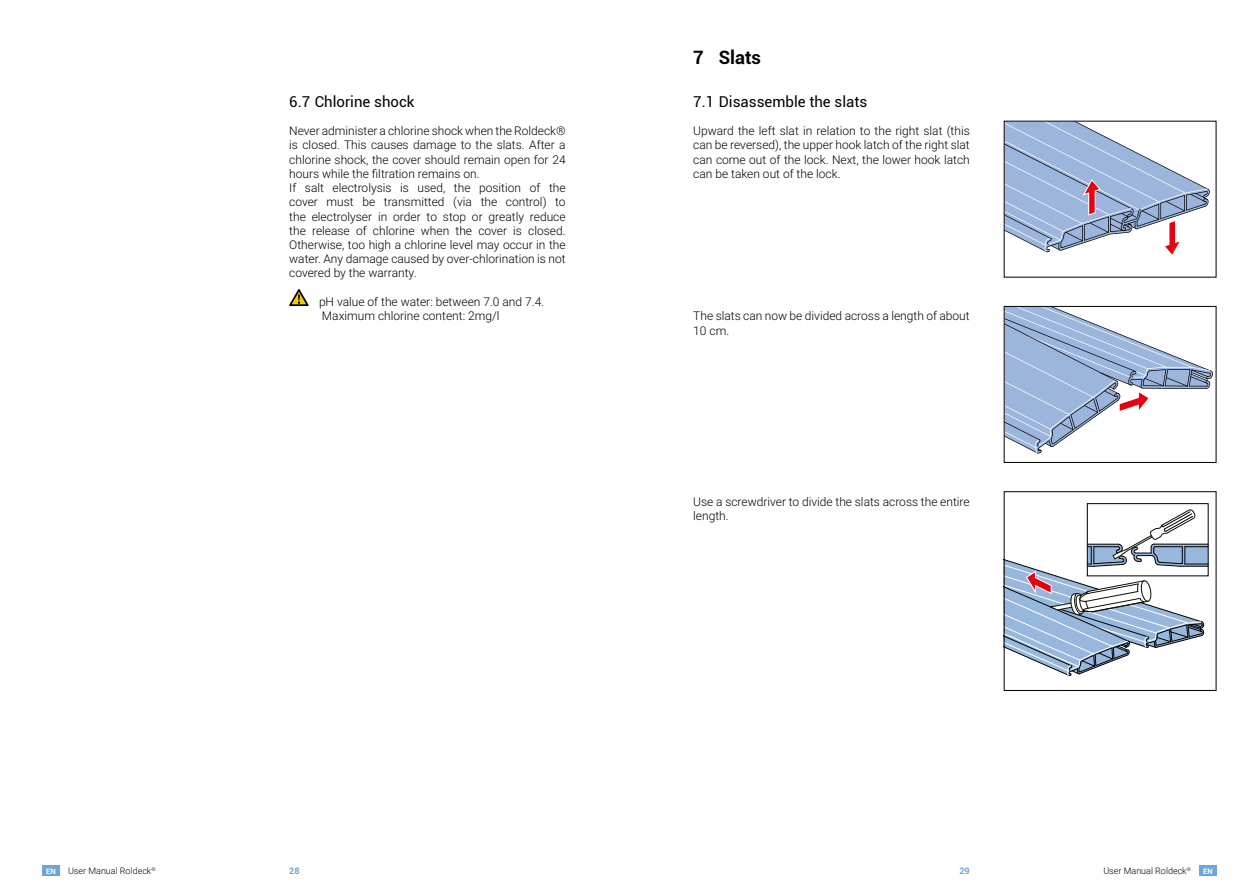
<style>
.page{position:relative;width:1259px;height:893px;background:#fff}
.page>*{position:absolute;margin:0;border:0;box-sizing:border-box;transform-origin:0 0}
.t1{font:700 18.45px "Roboto";color:#000}
.t2{font:15px "Roboto";color:#000}
.t3{font:300 12px/14.2px "Roboto";color:#000}
.t4{font:300 9px "Roboto";color:#000}
.t5{font:700 9px "Roboto";color:#6ba6d7}
.t6{font:700 7.5px "Roboto";color:#fff}
</style>
<div class="page">
<div style="left:43px;top:865px;width:17px;height:11px;background:#6ba6d7"></div>
<div style="left:1199px;top:865px;width:17px;height:11px;background:#6ba6d7"></div>
<svg style="left:289px;top:289px;width:20px;height:17px"></svg>
<svg style="left:1005px;top:509px;width:203px;height:167px"></svg>
<div style="left:1086px;top:503px;width:122px;height:73px;border:1px solid #000"></div>
<div style="left:1003px;top:491px;width:213px;height:200px;border:1px solid #000"></div>
<svg style="left:1005px;top:308px;width:208px;height:146px"></svg>
<div style="left:1003px;top:306px;width:213px;height:157px;border:1px solid #000"></div>
<svg style="left:1005px;top:123px;width:205px;height:132px"></svg>
<p class="t2" style="left:289px;top:91px;width:127px">6.7 Chlorine shock</p>
<p class="t3" style="left:289px;top:123px;width:278px">Never administer a chlorine shock when the Roldeck® is closed. This causes damage to the slats. After a chlorine shock, the cover should remain open for 24 hours while the filtration remains on.<br>If salt electrolysis is used, the position of the cover must be transmitted (via the control) to the electrolyser in order to stop or greatly reduce the release of chlorine when the cover is closed.<br>Otherwise, too high a chlorine level may occur in the water. Any damage caused by over-chlorination is not covered by the warranty.</p>
<p class="t3" style="left:319px;top:294px;width:227px">pH value of the water: between 7.0 and 7.4.<br>Maximum chlorine content: 2mg/l</p>
<h1 class="t1" style="left:693px;top:44px;width:69px">7 Slats</h1>
<p class="t2" style="left:693px;top:91px;width:175px">7.1 Disassemble the slats</p>
<p class="t3" style="left:693px;top:123px;width:278px;text-align:justify">Upward the left slat in relation to the right slat (this can be reversed), the upper hook latch of the right slat can come out of the lock. Next, the lower hook latch can be taken out of the lock.</p>
<p class="t3" style="left:693px;top:308px;width:278px">The slats can now be divided across a length of about<br>10 cm.</p>
<p class="t3" style="left:693px;top:494px;width:278px">Use a screwdriver to divide the slats across the entire length.</p>
<p class="t4" style="left:68px;top:864px;width:89px">User Manual Roldeck<sup>®</sup></p>
<p class="t4" style="left:1103px;top:864px;width:89px">User Manual Roldeck<sup>®</sup></p>
<p class="t6" style="left:46px;top:866px;width:11px">EN</p>
<p class="t5" style="left:289px;top:864px;width:12px">28</p>
<p class="t5" style="left:959px;top:864px;width:12px">29</p>
<p class="t6" style="left:1203px;top:866px;width:11px">EN</p>
</div>
